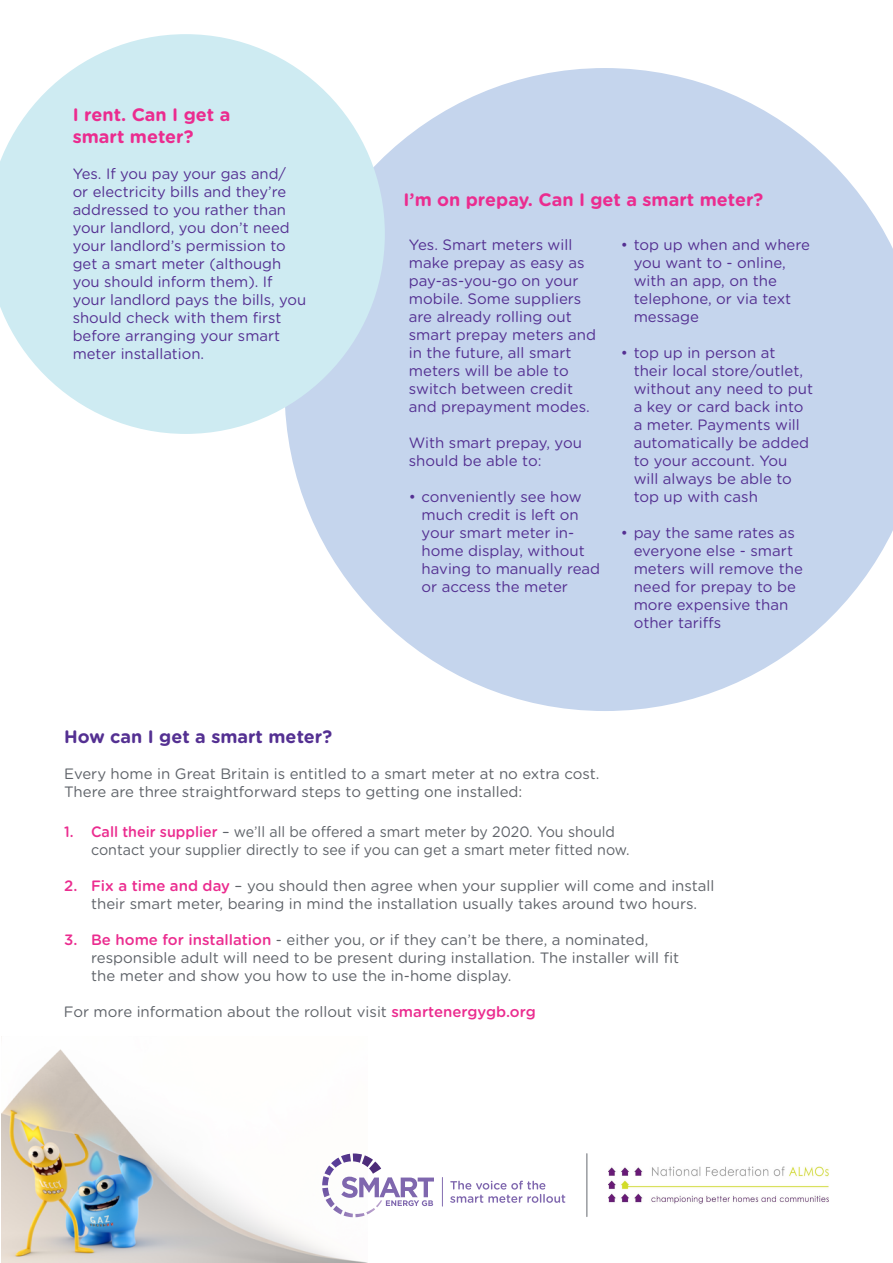
<style>
.page{position:relative;width:893px;height:1263px;background:#fff}
.page>*{position:absolute;margin:0;border:0;box-sizing:border-box;transform-origin:0 0}
.t1{font:700 18px/21.6px "Gotham Rounded";color:#eb2c8f}
.t2{font:700 18px "Gotham Rounded";color:#543092}
.t3{font:15px/18px "Gotham Rounded";color:#543092}
.t4{font:15px/18px "Gotham Rounded";color:#5f6369}
.t5{font:15px/18px "Gotham Rounded";color:#5f6369;scale:.95 1}
.s1{font-weight:500;color:#eb2c8f}
</style>
<div class="page">
<svg style="left:287px;top:68px;width:606px;height:643px;fill:#c5d5ed"></svg>
<img style="left:1px;top:1036px;width:367px;height:227px">
<svg style="left:322px;top:1153px;width:112px;height:64px"></svg>
<svg style="left:450px;top:1181px;width:115px;height:22px"></svg>
<svg style="left:442px;top:1177px;width:1px;height:29px"></svg>
<svg style="left:586px;top:1153px;width:1px;height:64px"></svg>
<img style="left:608px;top:1166px;width:221px;height:38px">
<svg style="left:0;top:34px;width:385px;height:400px;background:#d4ecf3"></svg>
<p class="t1" style="left:73px;top:103px;width:159px">I rent. Can I get a smart meter?</p>
<p class="t3" style="left:73px;top:164px;width:235px">Yes. If you pay your gas and/<br>or electricity bills and they’re addressed to you rather than your landlord, you don’t need your landlord’s permission to get a smart meter (although you should inform them). If your landlord pays the bills, you should check with them first before arranging your smart meter installation.</p>
<p class="t1" style="left:404px;top:188px;width:361px">I’m on prepay. Can I get a smart meter?</p>
<p class="t3" style="left:409px;top:235px;width:189px">Yes. Smart meters will make prepay as easy as pay-as-you-go on your mobile. Some suppliers are already rolling out smart prepay meters and in the future, all smart meters will be able to switch between credit and prepayment modes.</p>
<p class="t3" style="left:409px;top:433px;width:175px">With smart prepay, you should be able to:</p>
<p class="t3" style="left:422px;top:487px;width:180px;text-indent:-13px">• conveniently see how much credit is left on your smart meter in&shy;home display, without having to manually read or access the meter</p>
<p class="t3" style="left:634px;top:235px;width:178px;text-indent:-13px">• top up when and where you want to - online, with an app, on the telephone, or via text message</p>
<p class="t3" style="left:634px;top:343px;width:181px;text-indent:-13px">• top up in person at their local store/outlet, without any need to put a key or card back into a meter. Payments will automatically be added to your account. You will always be able to top up with cash</p>
<p class="t3" style="left:634px;top:523px;width:171px;text-indent:-13px">• pay the same rates as everyone else - smart meters will remove the need for prepay to be more expensive than other tariffs</p>
<p class="t2" style="left:64px;top:724px;width:270px">How can I get a smart meter?</p>
<p class="t4" style="left:64px;top:764px;width:537px">Every home in Great Britain is entitled to a smart meter at no extra cost.<br>There are three straightforward steps to getting one installed:</p>
<p class="t5" style="left:91px;top:822px;width:568px;text-indent:-27px"><span class="s1">1. Call their supplier</span> – we’ll all be offered a smart meter by 2020. You should contact your supplier directly to see if you can get a smart meter fitted now.</p>
<p class="t4" style="left:91px;top:876px;width:625px;text-indent:-27px"><span class="s1">2. Fix a time and day</span> – you should then agree when your supplier will come and install their smart meter, bearing in mind the installation usually takes around two hours.</p>
<p class="t4" style="left:91px;top:930px;width:590px;text-indent:-27px"><span class="s1">3. Be home for installation</span> - either you, or if they can’t be there, a nominated, responsible adult will need to be present during installation. The installer will fit the meter and show you how to use the in-home display.</p>
<p class="t4" style="left:64px;top:1002px;width:473px">For more information about the rollout visit <span class="s1">smartenergygb.org</span></p>
</div>
